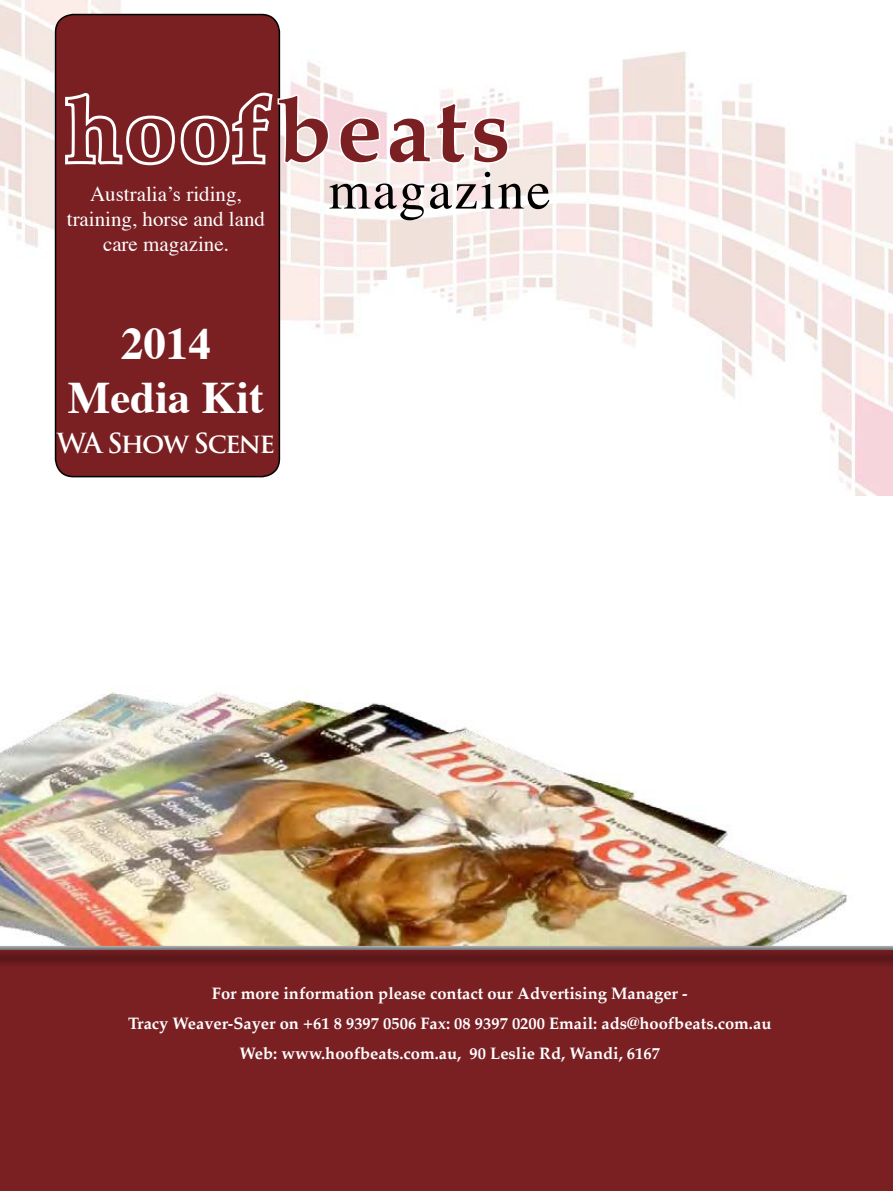
<style>
.page{position:relative;width:893px;height:1191px;background:#fff}
.page>*{position:absolute;margin:0;border:0;box-sizing:border-box;transform-origin:0 0}
.t1{font:700 90px "Book Antiqua";letter-spacing:.05em;color:#7a2023}
.t2{font:54px "Times";letter-spacing:.04em;color:#000}
.t3{font:700 45px/54px "Times";color:#fff;text-align:center}
.t4{font:700 27px "Trajan Pro";letter-spacing:-.065em;color:#fff}
.t5{font:21px/25.2px "Times";color:#fff;text-align:center}
.t6{font:700 16.5px/30px "Palatino";color:#fff;text-align:center}
</style>
<div class="page">
<img style="left:0;top:0;width:893px;height:495px">
<img style="left:0;top:692px;width:848px;height:254px">
<div style="left:0;top:949px;width:893px;height:242px;background:#7a2023"></div>
<img style="left:0;top:946px;width:893px;height:19px">
<img style="left:0;top:948px;width:893px;height:1px">
<div style="left:55px;top:14px;width:225px;height:463px;background:#7a2023"></div>
<svg style="left:65px;top:93px;width:110px;height:72px"></svg>
<svg style="left:181px;top:93px;width:148px;height:72px"></svg>
<svg style="left:339px;top:117px;width:41px;height:47px"></svg>
<svg style="left:388px;top:102px;width:121px;height:62px"></svg>
<h1 class="t1" style="left:66px;top:78px;width:446px">hoofbeats</h1>
<p class="t5" style="left:67px;top:182px;width:200px">Australia’s riding, training, horse and land care magazine.</p>
<h3 class="t3" style="left:68px;top:319px;width:198px">2014<br>Media Kit</h3>
<h3 class="t4" style="left:57px;top:426px;width:220px">WA Show Scene</h3>
<h2 class="t2" style="left:329px;top:156px;width:224px">magazine</h2>
<p class="t6" style="left:128px;top:980px;width:645px">For more information please contact our Advertising Manager -<br>Tracy Weaver-Sayer on +61 8 9397 0506 Fax: 08 9397 0200 Email: ads@hoofbeats.com.au<br>Web: www.hoofbeats.com.au, 90 Leslie Rd, Wandi, 6167</p>
</div>
